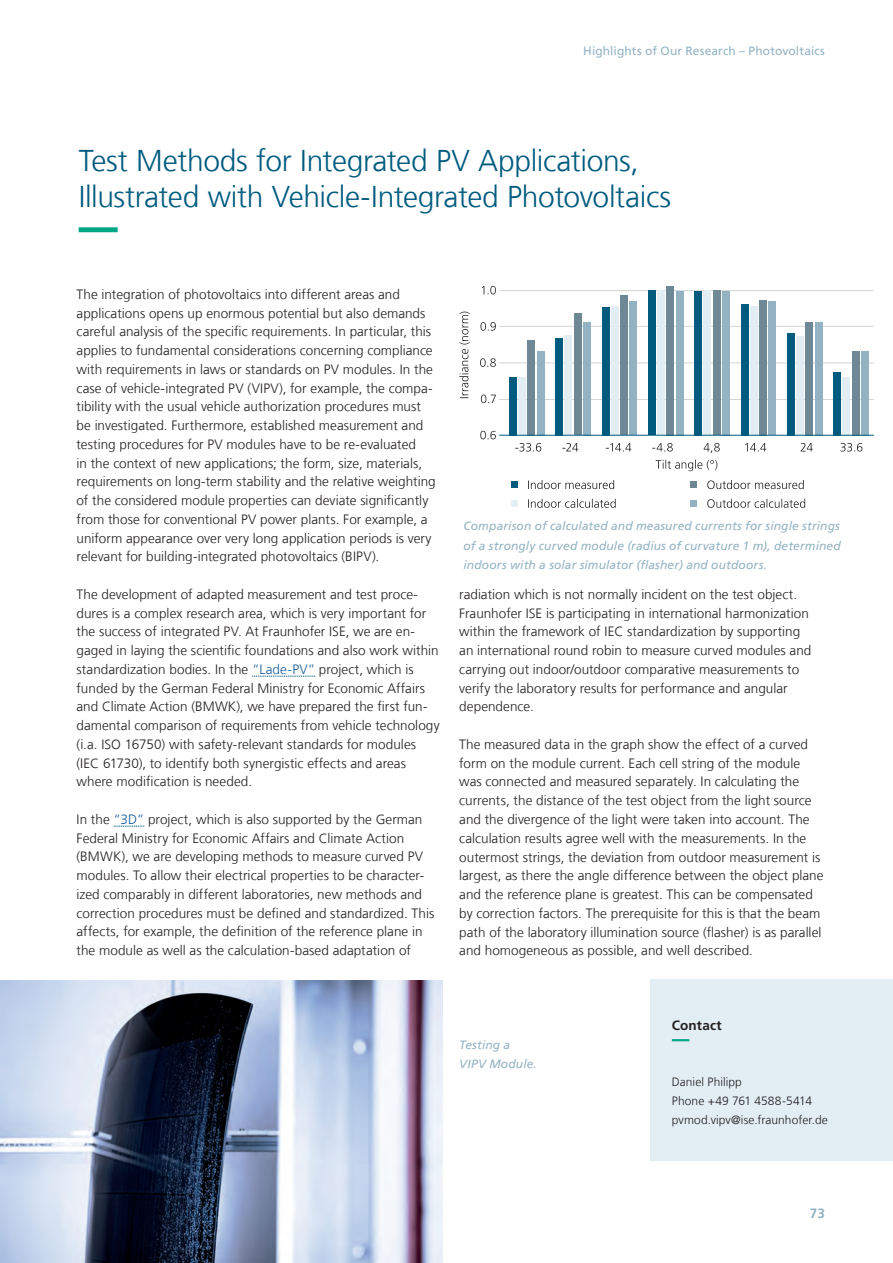
<style>
.page{position:relative;width:893px;height:1263px;background:#fff}
.page>*{position:absolute;margin:0;border:0;box-sizing:border-box;transform-origin:0 0}
.t1{font:300 30px/36px "Frutiger LT Com";letter-spacing:-.015em;color:#005b7f}
.t2{font:300 13.5px/18.8px "Frutiger LT Com";letter-spacing:.005em;color:#231f20}
.t3{font:700 13.5px "Frutiger LT Com";letter-spacing:.01em;color:#231f20}
.t4{font:700 13.5px "Frutiger LT Com";color:#93b3c3}
.t5{font:italic 12px/19.5px "Frutiger LT Com";letter-spacing:.015em;color:#93b3c3;text-align:justify}
.t6{font:300 12px/18.8px "Frutiger LT Com";letter-spacing:.005em;color:#231f20}
.t7{font:12px "Frutiger LT Com";letter-spacing:.01em;color:#93b3c3}
.s1{color:#175d9e}
</style>
<div class="page">
<svg style="left:79px;top:227px;width:39px;height:5px"></svg>
<div style="left:651px;top:979px;width:242px;height:182px;background:#e2eef4"></div>
<svg style="left:672px;top:1039px;width:18px;height:2px"></svg>
<hr style="left:499px;top:290px;width:375px;height:1px;background:#d3d5d3">
<hr style="left:499px;top:326px;width:375px;height:1px;background:#d3d5d3">
<hr style="left:499px;top:363px;width:375px;height:1px;background:#d3d5d3">
<hr style="left:499px;top:399px;width:375px;height:1px;background:#d3d5d3">
<div style="left:511px;top:481px;width:6px;height:7px;background:#005b7f"></div>
<svg style="left:528px;top:480px;width:86px;height:9px"></svg>
<div style="left:511px;top:500px;width:6px;height:7px;background:#e2eef4"></div>
<svg style="left:528px;top:499px;width:88px;height:9px"></svg>
<svg style="left:482px;top:286px;width:14px;height:8px"></svg>
<svg style="left:480px;top:322px;width:16px;height:9px"></svg>
<svg style="left:480px;top:358px;width:16px;height:9px"></svg>
<svg style="left:481px;top:395px;width:15px;height:8px"></svg>
<svg style="left:480px;top:431px;width:16px;height:8px"></svg>
<svg style="left:656px;top:459px;width:61px;height:12px"></svg>
<svg style="left:515px;top:443px;width:347px;height:10px"></svg>
<div style="left:537px;top:351px;width:8px;height:84px;background:#93b3c3"></div>
<div style="left:583px;top:322px;width:8px;height:113px;background:#93b3c3"></div>
<div style="left:629px;top:301px;width:8px;height:134px;background:#93b3c3"></div>
<div style="left:676px;top:291px;width:8px;height:144px;background:#93b3c3"></div>
<div style="left:722px;top:291px;width:8px;height:144px;background:#93b3c3"></div>
<div style="left:768px;top:301px;width:8px;height:134px;background:#93b3c3"></div>
<div style="left:815px;top:322px;width:8px;height:113px;background:#93b3c3"></div>
<div style="left:861px;top:351px;width:8px;height:84px;background:#93b3c3"></div>
<div style="left:527px;top:340px;width:8px;height:95px;background:#6e8895"></div>
<div style="left:574px;top:313px;width:8px;height:122px;background:#6e8895"></div>
<div style="left:620px;top:296px;width:8px;height:139px;background:#6e8895"></div>
<div style="left:666px;top:286px;width:8px;height:149px;background:#6e8895"></div>
<div style="left:713px;top:290px;width:8px;height:145px;background:#6e8895"></div>
<div style="left:759px;top:300px;width:8px;height:135px;background:#6e8895"></div>
<div style="left:805px;top:322px;width:8px;height:113px;background:#6e8895"></div>
<div style="left:852px;top:351px;width:8px;height:84px;background:#6e8895"></div>
<div style="left:518px;top:377px;width:8px;height:58px;background:#e2eef4"></div>
<div style="left:564px;top:335px;width:8px;height:100px;background:#e2eef4"></div>
<div style="left:611px;top:306px;width:8px;height:129px;background:#e2eef4"></div>
<div style="left:657px;top:290px;width:8px;height:145px;background:#e2eef4"></div>
<div style="left:703px;top:290px;width:8px;height:145px;background:#e2eef4"></div>
<div style="left:750px;top:306px;width:8px;height:129px;background:#e2eef4"></div>
<div style="left:796px;top:336px;width:8px;height:99px;background:#e2eef4"></div>
<div style="left:842px;top:377px;width:8px;height:58px;background:#e2eef4"></div>
<div style="left:509px;top:377px;width:8px;height:58px;background:#005b7f"></div>
<div style="left:555px;top:338px;width:8px;height:97px;background:#005b7f"></div>
<div style="left:602px;top:307px;width:7px;height:128px;background:#005b7f"></div>
<div style="left:648px;top:290px;width:8px;height:145px;background:#005b7f"></div>
<div style="left:694px;top:291px;width:8px;height:144px;background:#005b7f"></div>
<div style="left:741px;top:304px;width:7px;height:131px;background:#005b7f"></div>
<div style="left:787px;top:333px;width:8px;height:102px;background:#005b7f"></div>
<div style="left:833px;top:372px;width:8px;height:63px;background:#005b7f"></div>
<hr style="left:499px;top:435px;width:375px;height:1px;background:#005b7f">
<div style="left:690px;top:481px;width:7px;height:7px;background:#6e8895"></div>
<svg style="left:707px;top:480px;width:97px;height:9px"></svg>
<div style="left:690px;top:500px;width:7px;height:7px;background:#93b3c3"></div>
<svg style="left:707px;top:499px;width:98px;height:9px"></svg>
<svg style="left:252px;top:676px;width:63px;height:1px"></svg>
<svg style="left:114px;top:826px;width:30px;height:1px"></svg>
<svg style="left:459px;top:312px;width:11px;height:86px"></svg>
<img style="left:0;top:980px;width:442px;height:283px">
<p class="t7" style="left:583px;top:44px;width:243px">Highlights of Our Research – Photovoltaics</p>
<h1 class="t1" style="left:79px;top:143px;width:594px">Test Methods for Integrated PV Applications,<br>Illustrated with Vehicle-Integrated Photovoltaics</h1>
<p class="t2" style="left:77px;top:285px;width:361px">The integration of photovoltaics into different areas and applications opens up enormous potential but also demands careful analysis of the specific requirements. In particular, this applies to fundamental considerations concerning compliance with requirements in laws or standards on PV modules. In the case of vehicle-integrated PV (VIPV), for example, the compa&shy;tibility with the usual vehicle authorization procedures must be investigated. Furthermore, established measurement and testing procedures for PV modules have to be re-evaluated<br>in the context of new applications; the form, size, materials, requirements on long-term stability and the relative weighting of the considered module properties can deviate significantly from those for conventional PV power plants. For example, a uniform appearance over very long application periods is very relevant for building-integrated photovoltaics (BIPV).</p>
<p class="t2" style="left:77px;top:585px;width:365px">The development of adapted measurement and test proce&shy;dures is a complex research area, which is very important for the success of integrated PV. At Fraunhofer ISE, we are en - gaged in laying the scientific foundations and also work within standardization bodies. In the <span class="s1">“Lade-PV”</span> project, which is funded by the German Federal Ministry for Economic Affairs and Climate Action (BMWK), we have prepared the first fun&shy;damental comparison of requirements from vehicle technology (i.a. ISO 16750) with safety-relevant standards for modules (IEC 61730), to identify both synergistic effects and areas where modification is needed.</p>
<p class="t2" style="left:77px;top:810px;width:359px">In the <span class="s1">“3D”</span> project, which is also supported by the German Federal Ministry for Economic Affairs and Climate Action (BMWK), we are developing methods to measure curved PV modules. To allow their electrical properties to be character&shy;ized comparably in different laboratories, new methods and correction procedures must be defined and standardized. This affects, for example, the definition of the reference plane in the module as well as the calculation-based adaptation of</p>
<p class="t5" style="left:463px;top:517px;width:379px">Comparison of calculated and measured currents for single strings of a strongly curved module (radius of curvature 1 m), determined indoors with a solar simulator (flasher) and outdoors.</p>
<p class="t2" style="left:459px;top:585px;width:354px">radiation which is not normally incident on the test object.<br>Fraunhofer ISE is participating in international harmonization within the framework of IEC standardization by supporting an international round robin to measure curved modules and carrying out indoor/outdoor comparative measurements to verify the laboratory results for performance and angular dependence.</p>
<p class="t2" style="left:459px;top:735px;width:366px">The measured data in the graph show the effect of a curved form on the module current. Each cell string of the module was connected and measured separately. In calculating the currents, the distance of the test object from the light source and the divergence of the light were taken into account. The calculation results agree well with the measurements. In the outermost strings, the deviation from outdoor measurement is largest, as there the angle difference between the object plane and the reference plane is greatest. This can be compensated by correction factors. The prerequisite for this is that the beam path of the laboratory illumination source (flasher) is as parallel and homogeneous as possible, and well described.</p>
<p class="t5" style="left:459px;top:1035px;width:79px;line-height:18.8px">Testing a<br>VIPV Module.</p>
<p class="t3" style="left:672px;top:1017px;width:51px">Contact</p>
<p class="t6" style="left:672px;top:1073px;width:158px">Daniel Philipp<br>Phone +49 761 4588-5414 pvmod.vipv@ise.fraunhofer.de</p>
<p class="t4" style="left:810px;top:1205px;width:17px">73</p>
</div>
